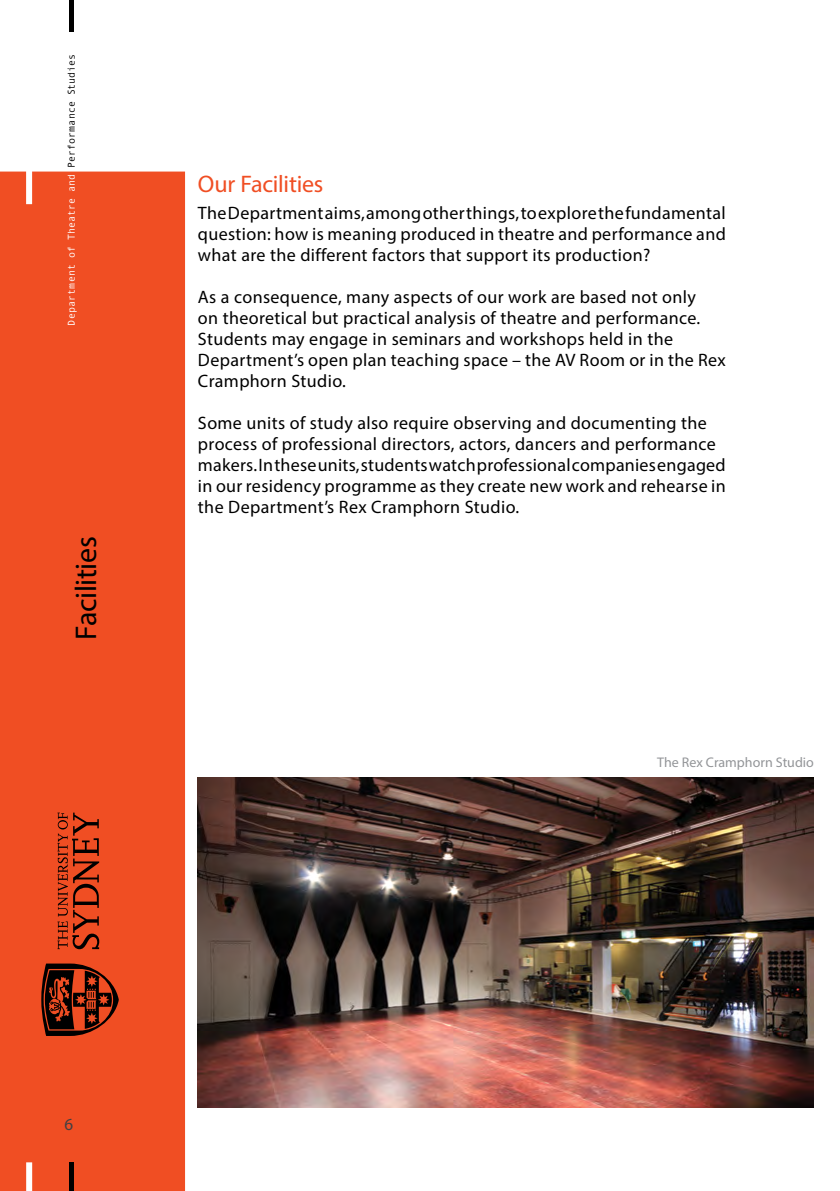
<style>
.page{position:relative;width:840px;height:1191px;background:#fff}
.page>*{position:absolute;margin:0;border:0;box-sizing:border-box;transform-origin:0 0}
.t1{font:30px "Myriad Pro";letter-spacing:-.015em;color:#000}
.t2{font:24px "Myriad Pro";letter-spacing:-.01em;color:#f04e23}
.t3{font:18px/21px "Myriad Pro";letter-spacing:.02em;color:#000}
.t4{font:17px "Myriad Pro";color:#414042}
.t5{font:14px "Myriad Pro";color:#939598}
.t6{font:10px "Andale Mono";color:#fff}
.s1{color:#000}
</style>
<div class="page">
<div style="left:0;top:171px;width:185px;height:1020px;background:#f04e23"></div>
<hr style="left:69px;top:0;width:4px;height:31px;background:#000">
<svg style="left:41px;top:812px;width:78px;height:224px;background:#b63b1a"></svg>
<div style="left:26px;top:1162px;width:6px;height:29px;background:#fff"></div>
<div style="left:26px;top:160px;width:6px;height:44px;background:#fff"></div>
<hr style="left:69px;top:1162px;width:4px;height:29px;background:#000">
<img style="left:198px;top:777px;width:615px;height:330px">
<p class="t6" style="left:65px;top:325px;width:273px;rotate:-90deg">Department of Theatre and <span class="s1">Performance Studies</span></p>
<h1 class="t1" style="left:67px;top:639px;width:105px;rotate:-90deg">Facilities</h1>
<h2 class="t2" style="left:198px;top:169px;width:127px">Our Facilities</h2>
<p class="t3" style="left:198px;top:202px;width:529px;text-align:justify">The Department aims, among other things, to explore the fundamental question: how is meaning produced in theatre and performance and what are the different factors that support its production?</p>
<p class="t3" style="left:198px;top:286px;width:529px">As a consequence, many aspects of our work are based not only<br>on theoretical but practical analysis of theatre and performance.<br>Students may engage in seminars and workshops held in the Department’s open plan teaching space – the AV Room or in the Rex Cramphorn Studio.</p>
<p class="t3" style="left:198px;top:412px;width:529px">Some units of study also require observing and documenting the process of professional directors, actors, dancers and performance makers. In these units, students watch professional companies engaged in our residency programme as they create new work and rehearse in the Department’s Rex Cramphorn Studio.</p>
<p class="t5" style="left:657px;top:753px;width:158px">The Rex Cramphorn Studio</p>
<p class="t4" style="left:64px;top:1114px;width:10px">6</p>
</div>
